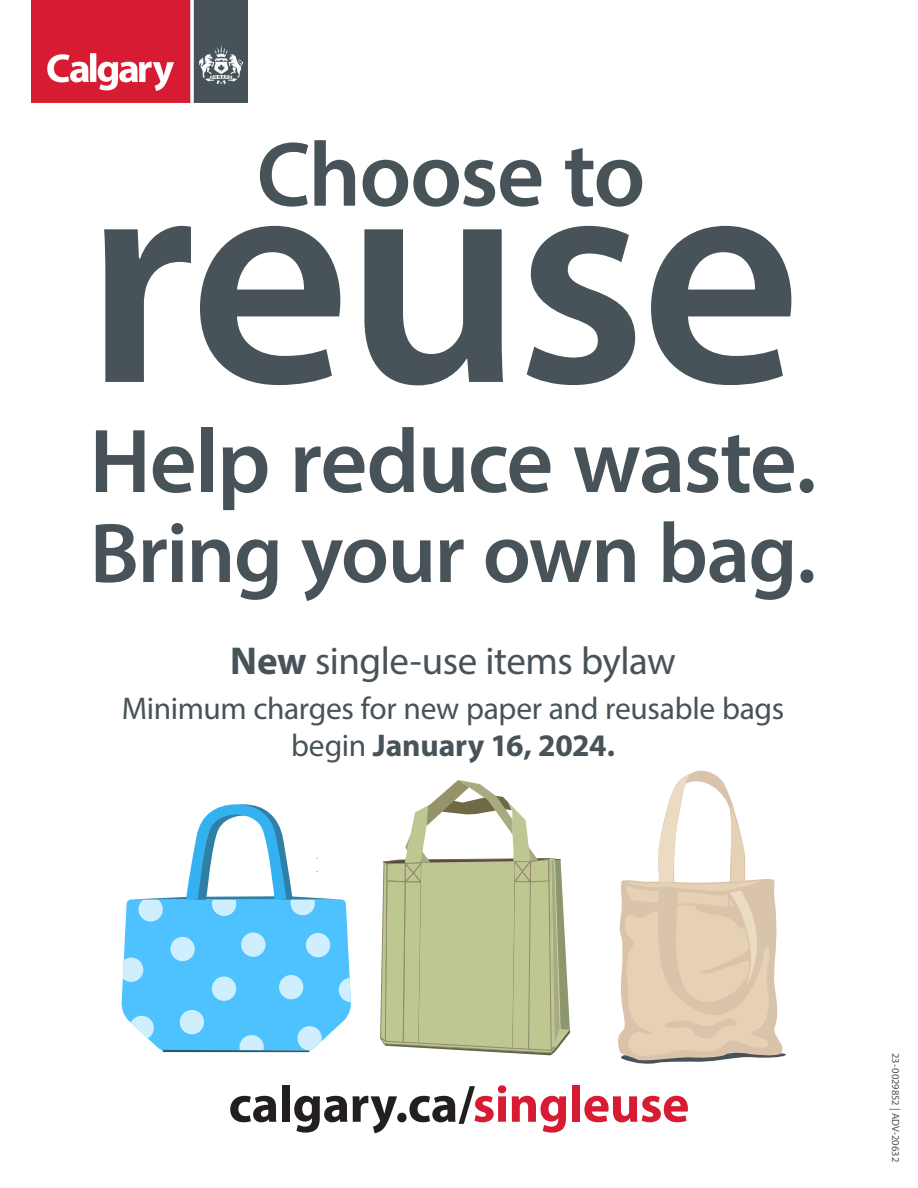
<style>
.page{position:relative;width:918px;height:1188px;background:#fff}
.page>*{position:absolute;margin:0;border:0;box-sizing:border-box;transform-origin:0 0}
.t1{font:600 313.35px "Myriad Pro";letter-spacing:-.02em;color:#475359}
.t2{font:600 92.25px "Myriad Pro";letter-spacing:-.02em;color:#475359}
.t3{font:600 91.5px "Myriad Pro";letter-spacing:-.02em;color:#475359}
.t4{font:600 85.5px "Myriad Pro";letter-spacing:-.02em;color:#475359}
.t5{font:700 51.9px "Myriad Pro";letter-spacing:-.005em;color:#231f20}
.t6{font:39px "Myriad Pro";letter-spacing:-.015em;color:#475359}
.t7{font:31.5px/37.8px "Myriad Pro";letter-spacing:-.015em;color:#475359;text-align:center}
.t8{font:10.5px "Myriad Pro";color:#475359}
.s1{font-weight:700}
.s2{color:#d61b33}
</style>
<div class="page">
<img style="left:32px;top:0;width:216px;height:102px">
<svg style="left:380px;top:780px;width:190px;height:275px"></svg>
<svg style="left:122px;top:804px;width:229px;height:248px"></svg>
<svg style="left:619px;top:771px;width:167px;height:293px"></svg>
<p class="t2" style="left:257px;top:116px;width:390px">Choose to</p>
<p class="t1" style="left:85px;top:77px;width:719px">reuse</p>
<p class="t3" style="left:89px;top:403px;width:729px">Help reduce waste.</p>
<p class="t4" style="left:90px;top:499px;width:728px">Bring your own bag.</p>
<p class="t6" style="left:230px;top:637px;width:447px"><span class="s1">New</span> single-use items bylaw</p>
<p class="t7" style="left:122px;top:689px;width:664px">Minimum charges for new paper and reusable bags begin <span class="s1">January 16, 2024.</span></p>
<p class="t5" style="left:229px;top:1070px;width:462px">calgary.ca/<span class="s2">singleuse</span></p>
<p class="t8" style="left:902px;top:1053px;width:111px;rotate:90deg">23-0029852 | ADV-20632</p>
</div>
